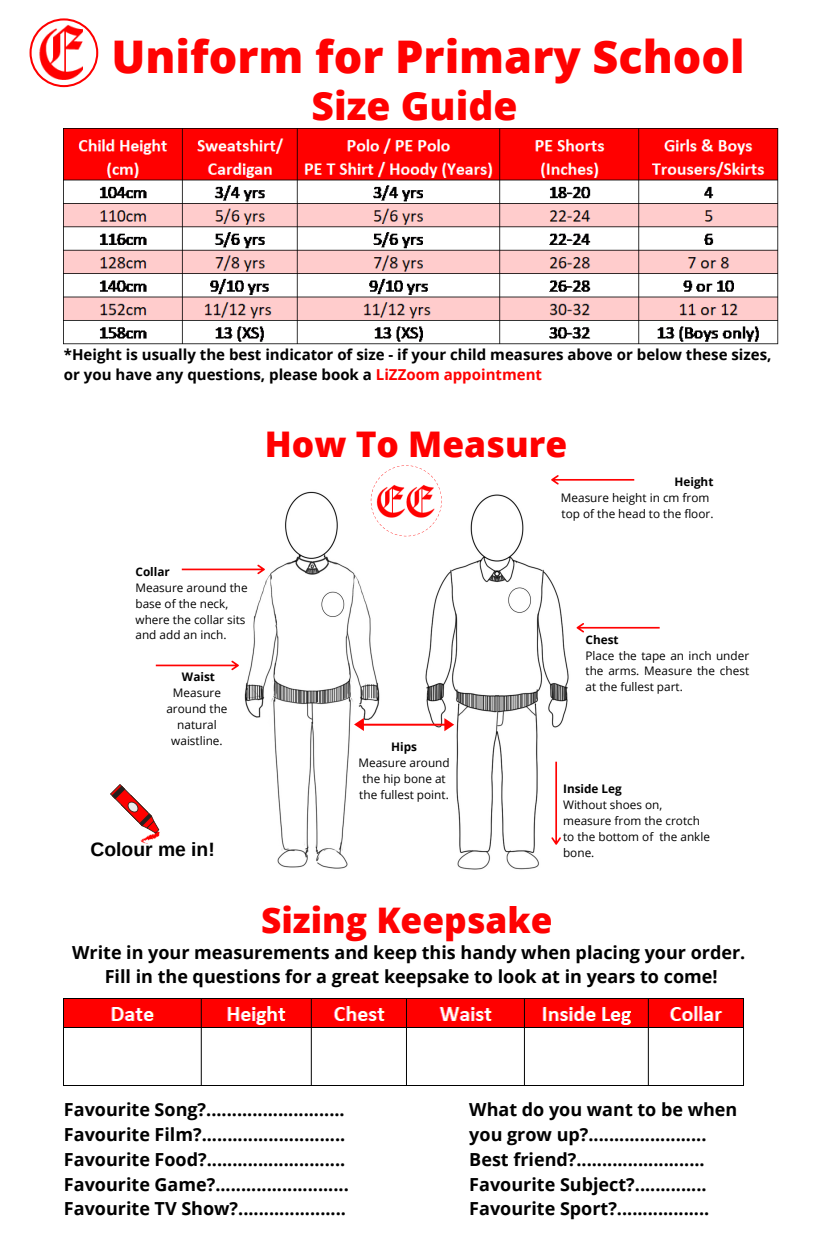
<style>
.page{position:relative;width:827px;height:1240px;background:#fff}
.page>*{position:absolute;margin:0;border:0;box-sizing:border-box;transform-origin:0 0}
.t1{font:800 45px "Open Sans";color:#ff0202}
.t2{font:800 39px "Open Sans";color:#f00}
.t3{font:800 35.4px "Open Sans";color:#f00}
.t4{font:800 35.25px "Open Sans";color:#ff0202}
.t5{font:700 19.35px "Arimo";color:#000}
.t6{font:700 18px/24.8px "Open Sans";color:#000}
.t7{font:700 15px/20.5px "Open Sans";color:#000}
.t8{font:11.7px/15.9px "Open Sans";color:#000}
.t9{font:700 11.7px "Open Sans";color:#000}
.s1{color:#f00}
</style>
<div class="page">
<img style="left:232px;top:491px;width:352px;height:379px">
<svg style="left:182px;top:564px;width:83px;height:10px"></svg>
<svg style="left:354px;top:718px;width:100px;height:13px"></svg>
<svg style="left:551px;top:762px;width:10px;height:83px"></svg>
<svg style="left:371px;top:465px;width:71px;height:71px"></svg>
<svg style="left:551px;top:475px;width:83px;height:10px"></svg>
<img style="left:64px;top:999px;width:680px;height:87px">
<svg style="left:30px;top:18px;width:68px;height:69px"></svg>
<svg style="left:156px;top:660px;width:83px;height:10px"></svg>
<svg style="left:577px;top:623px;width:83px;height:9px"></svg>
<svg style="left:110px;top:784px;width:50px;height:60px"></svg>
<img style="left:64px;top:129px;width:714px;height:216px">
<h1 class="t1" style="left:111px;top:25px;width:635px">Uniform for Primary School</h1>
<h2 class="t2" style="left:312px;top:79px;width:207px">Size Guide</h2>
<p class="t7" style="left:64px;top:344px;width:709px">*Height is usually the best indicator of size - if your child measures above or below these sizes, or you have any questions, please book a <span class="s1">LiZZoom appointment</span></p>
<h3 class="t3" style="left:265px;top:420px;width:304px">How To Measure</h3>
<p class="t9" style="left:136px;top:563px;width:36px">Collar</p>
<p class="t8" style="left:136px;top:579px;width:114px">Measure around the base of the neck, where the collar sits and add an inch.</p>
<p class="t9" style="left:182px;top:669px;width:35px">Waist</p>
<p class="t8" style="left:166px;top:685px;width:63px;text-align:center">Measure around the natural waistline.</p>
<p class="t5" style="left:90px;top:839px;width:126px">Colour me in!</p>
<p class="t9" style="left:391px;top:738px;width:27px">Hips</p>
<p class="t8" style="left:358px;top:754px;width:93px">Measure around the hip bone at the fullest point.</p>
<p class="t9" style="left:674px;top:474px;width:41px">Height</p>
<p class="t8" style="left:561px;top:490px;width:154px">Measure height in cm from top of the head to the floor.</p>
<p class="t9" style="left:585px;top:631px;width:35px">Chest</p>
<p class="t8" style="left:585px;top:647px;width:165px;text-align:justify">Place the tape an inch under the arms. Measure the chest at the fullest part.</p>
<p class="t9" style="left:563px;top:780px;width:60px">Inside Leg</p>
<p class="t8" style="left:563px;top:796px;width:148px">Without shoes on, measure from the crotch to the bottom of the ankle bone.</p>
<h3 class="t4" style="left:261px;top:895px;width:293px">Sizing Keepsake</h3>
<p class="t6" style="left:72px;top:939px;width:675px;text-align:center">Write in your measurements and keep this handy when placing your order.<br>Fill in the questions for a great keepsake to look at in years to come!</p>
<p class="t6" style="left:64px;top:1097px;width:286px">Favourite Song?...........................<br>Favourite Film?............................<br>Favourite Food?...........................<br>Favourite Game?..........................<br>Favourite TV Show?.....................</p>
<p class="t6" style="left:469px;top:1097px;width:270px">What do you want to be when you grow up?.......................<br>Best friend?.........................<br>Favourite Subject?..............<br>Favourite Sport?..................</p>
</div>
